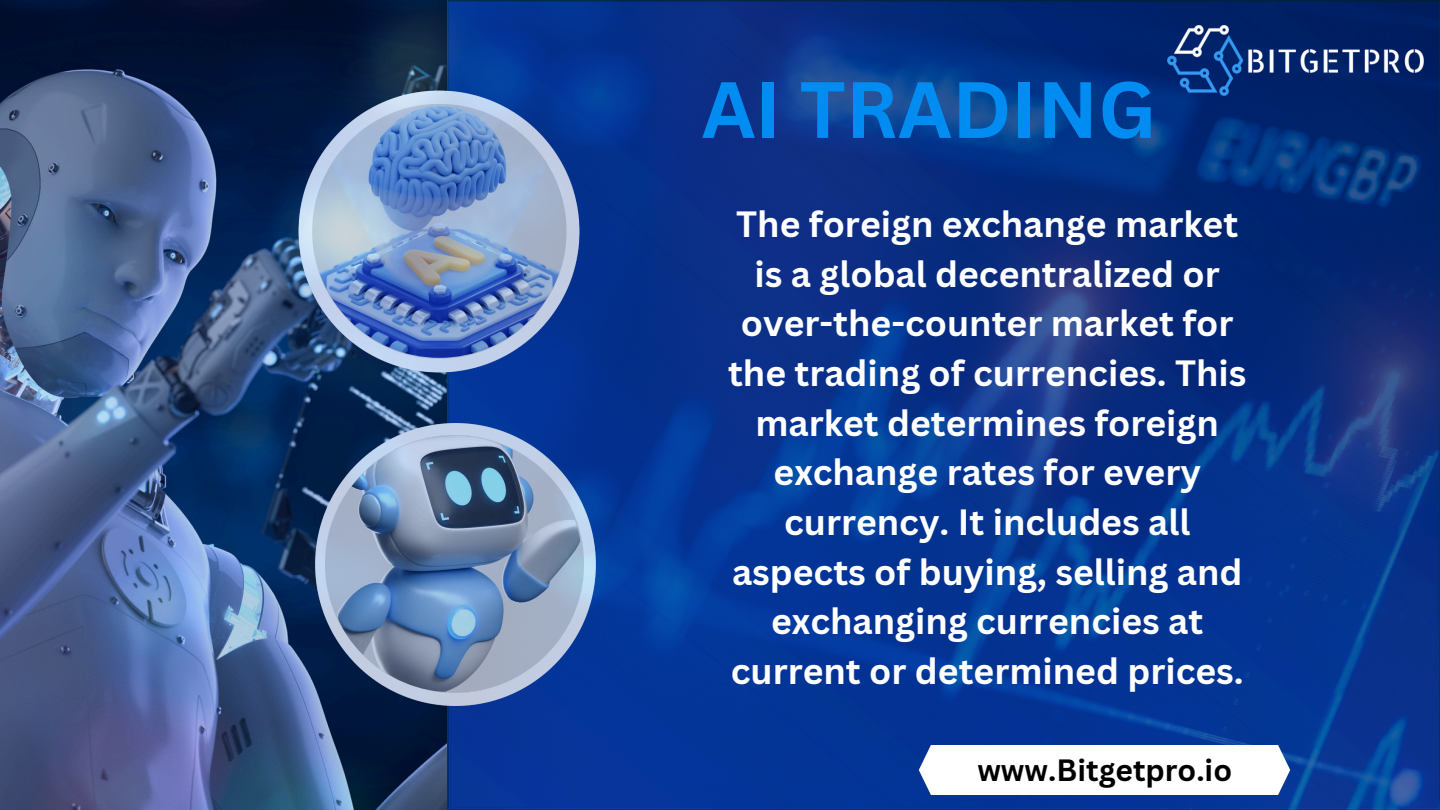
<style>
.page{position:relative;width:1440px;height:810px;background:#fff}
.page>*{position:absolute;margin:0;border:0;box-sizing:border-box;transform-origin:0 0}
.t1{font:700 78px "Canva Sans";color:#008cf0}
.t2{font:700 35.55px/49.7px "Canva Sans";color:#fff;text-align:center}
.t3{font:700 30px "Canva Sans";color:#000}
</style>
<div class="page">
<img style="left:447px;top:0;width:993px;height:810px">
<img style="left:0;top:0;width:447px;height:810px">
<img style="left:291px;top:83px;width:296px;height:296px">
<img style="left:315px;top:424px;width:280px;height:281px">
<img style="left:312px;top:104px;width:254px;height:254px;border-radius:127px">
<img style="left:325px;top:436px;width:258px;height:256px">
<img style="left:325px;top:436px;width:257px;height:256px;border-radius:50%">
<img style="left:917px;top:745px;width:376px;height:50px">
<img style="left:1168px;top:25px;width:255px;height:70px">
<p class="t1" style="left:701px;top:55px;width:456px">AI TRADING</p>
<p class="t2" style="left:728px;top:199px;width:520px">The foreign exchange market is a global decentralized or over-the-counter market for the trading of currencies. This market determines foreign exchange rates for every currency. It includes all aspects of buying, selling and exchanging currencies at current or determined prices.</p>
<h1 class="t3" style="left:977px;top:749px;width:256px">www.Bitgetpro.io</h1>
</div>
